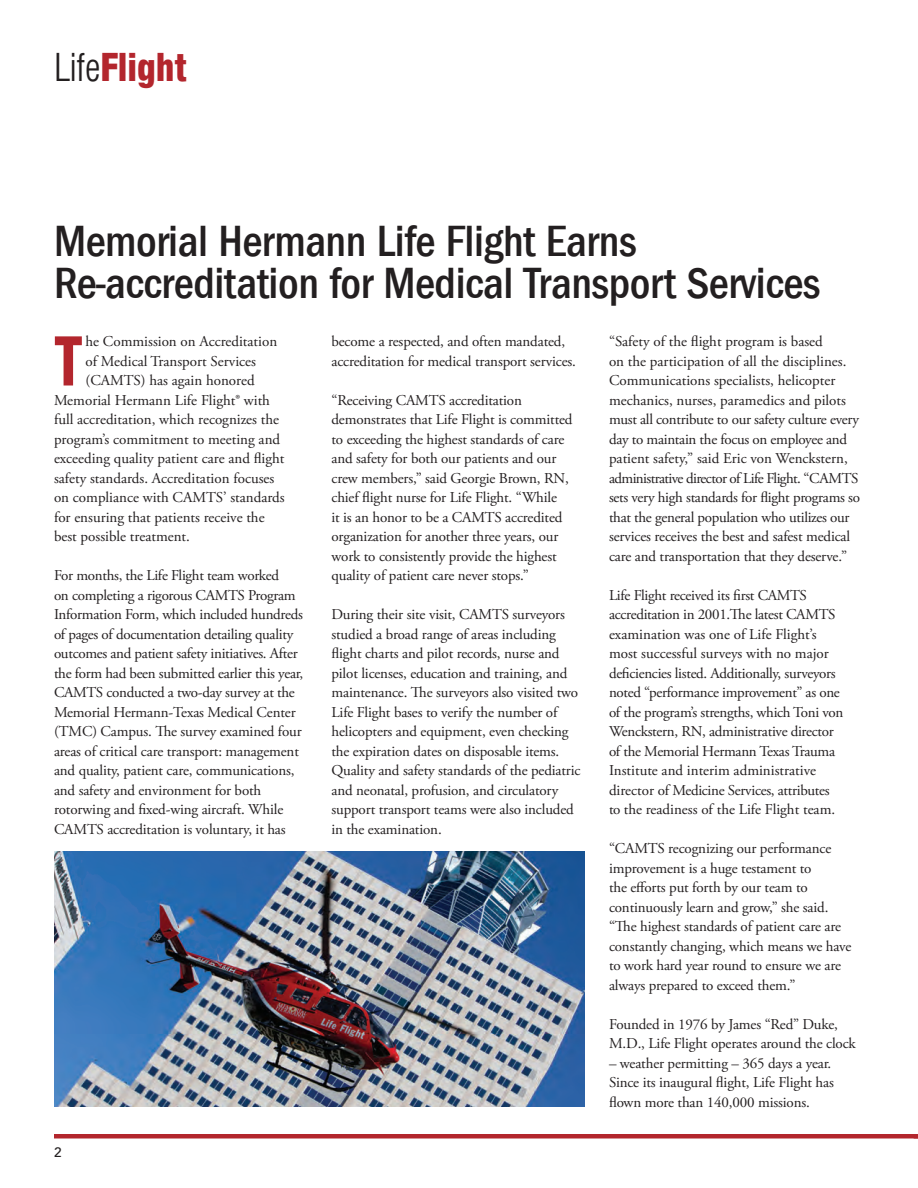
<style>
.page{position:relative;width:918px;height:1188px;background:#fff}
.page>*{position:absolute;margin:0;border:0;box-sizing:border-box;transform-origin:0 0}
.t1{font:700 condensed 72.9px "Myriad Pro";color:#b3262d}
.t2{font:45px/42px "Franklin Got Cd Md ITCTT";letter-spacing:-.01em;color:#231f20}
.t3{font:900 condensed 37.5px "AT Triumvirate";color:#b3262d}
.t4{font:15px/19.5px "Adobe Garamond Pro";letter-spacing:-.01em;color:#231f20}
.t5{font:500 13.5px "Avenir";color:#231f20}
.s1{font-weight:300;color:#231f20}
</style>
<div class="page">
<hr style="left:54px;top:1134px;width:864px;height:4px;background:#b3262d">
<img style="left:54px;top:851px;width:530px;height:256px">
<h3 class="t3" style="left:54px;top:42px;width:135px"><span class="s1">Life</span>Flight</h3>
<h2 class="t2" style="left:54px;top:219px;width:768px">Memorial Hermann Life Flight Earns<br>Re-accreditation for Medical Transport Services</h2>
<h1 class="t1" style="left:54px;top:316px;width:30px">T</h1>
<p class="t4" style="left:86px;top:333px;width:193px">he Commission on Accreditation</p>
<p class="t4" style="left:86px;top:352px;width:172px">of Medical Transport Services</p>
<p class="t4" style="left:86px;top:372px;width:171px">(CAMTS) has again honored</p>
<p class="t4" style="left:54px;top:391px;width:218px">Memorial Hermann Life Flight® with</p>
<p class="t4" style="left:54px;top:411px;width:227px">full accreditation, which recognizes the</p>
<p class="t4" style="left:54px;top:430px;width:228px">program’s commitment to meeting and</p>
<p class="t4" style="left:54px;top:450px;width:232px">exceeding quality patient care and flight</p>
<p class="t4" style="left:54px;top:469px;width:222px">safety standards. Accreditation focuses</p>
<p class="t4" style="left:54px;top:489px;width:232px">on compliance with CAMTS’ standards</p>
<p class="t4" style="left:54px;top:508px;width:212px">for ensuring that patients receive the</p>
<p class="t4" style="left:54px;top:528px;width:137px">best possible treatment.</p>
<p class="t4" style="left:54px;top:567px;width:251px">For months, the Life Flight team worked<br>on completing a rigorous CAMTS Program Information Form, which included hundreds of pages of documentation detailing quality outcomes and patient safety initiatives. After the form had been submitted earlier this year, CAMTS conducted a two-day survey at the Memorial Hermann-Texas Medical Center (TMC) Campus. The survey examined four areas of critical care transport: management and quality, patient care, communications, and safety and environment for both rotorwing and fixed-wing aircraft. While CAMTS accreditation is voluntary, it has</p>
<p class="t5" style="left:54px;top:1145px;width:9px">2</p>
<p class="t4" style="left:332px;top:333px;width:246px">become a respected, and often mandated, accreditation for medical transport services.</p>
<p class="t4" style="left:332px;top:391px;width:243px">“Receiving CAMTS accreditation demonstrates that Life Flight is committed to exceeding the highest standards of care and safety for both our patients and our crew members,” said Georgie Brown, RN, chief flight nurse for Life Flight. “While<br>it is an honor to be a CAMTS accredited organization for another three years, our work to consistently provide the highest quality of patient care never stops.”</p>
<p class="t4" style="left:332px;top:606px;width:250px">During their site visit, CAMTS surveyors studied a broad range of areas including flight charts and pilot records, nurse and pilot licenses, education and training, and maintenance. The surveyors also visited two Life Flight bases to verify the number of helicopters and equipment, even checking the expiration dates on disposable items.<br>Quality and safety standards of the pediatric and neonatal, profusion, and circulatory support transport teams were also included in the examination.</p>
<p class="t4" style="left:609px;top:333px;width:253px">“Safety of the flight program is based<br>on the participation of all the disciplines.<br>Communications specialists, helicopter mechanics, nurses, paramedics and pilots must all contribute to our safety culture every day to maintain the focus on employee and patient safety,” said Eric von Wenckstern, administrative director of Life Flight. “CAMTS sets very high standards for flight programs so that the general population who utilizes our services receives the best and safest medical care and transportation that they deserve.”</p>
<p class="t4" style="left:609px;top:586px;width:236px">Life Flight received its first CAMTS accreditation in 2001.The latest CAMTS examination was one of Life Flight’s most successful surveys with no major deficiencies listed. Additionally, surveyors noted “performance improvement” as one of the program’s strengths, which Toni von Wenckstern, RN, administrative director of the Memorial Hermann Texas Trauma Institute and interim administrative director of Medicine Services, attributes to the readiness of the Life Flight team.</p>
<p class="t4" style="left:609px;top:840px;width:244px">“CAMTS recognizing our performance improvement is a huge testament to<br>the efforts put forth by our team to continuously learn and grow,” she said. “The highest standards of patient care are constantly changing, which means we have to work hard year round to ensure we are always prepared to exceed them.”</p>
<p class="t4" style="left:609px;top:1015px;width:248px">Founded in 1976 by James “Red” Duke,<br>M.D., Life Flight operates around the clock</p>
<p class="t4" style="left:609px;top:1054px;width:226px">– weather permitting – 365 days a year.<br>Since its inaugural flight, Life Flight has flown more than 140,000 missions.</p>
</div>
